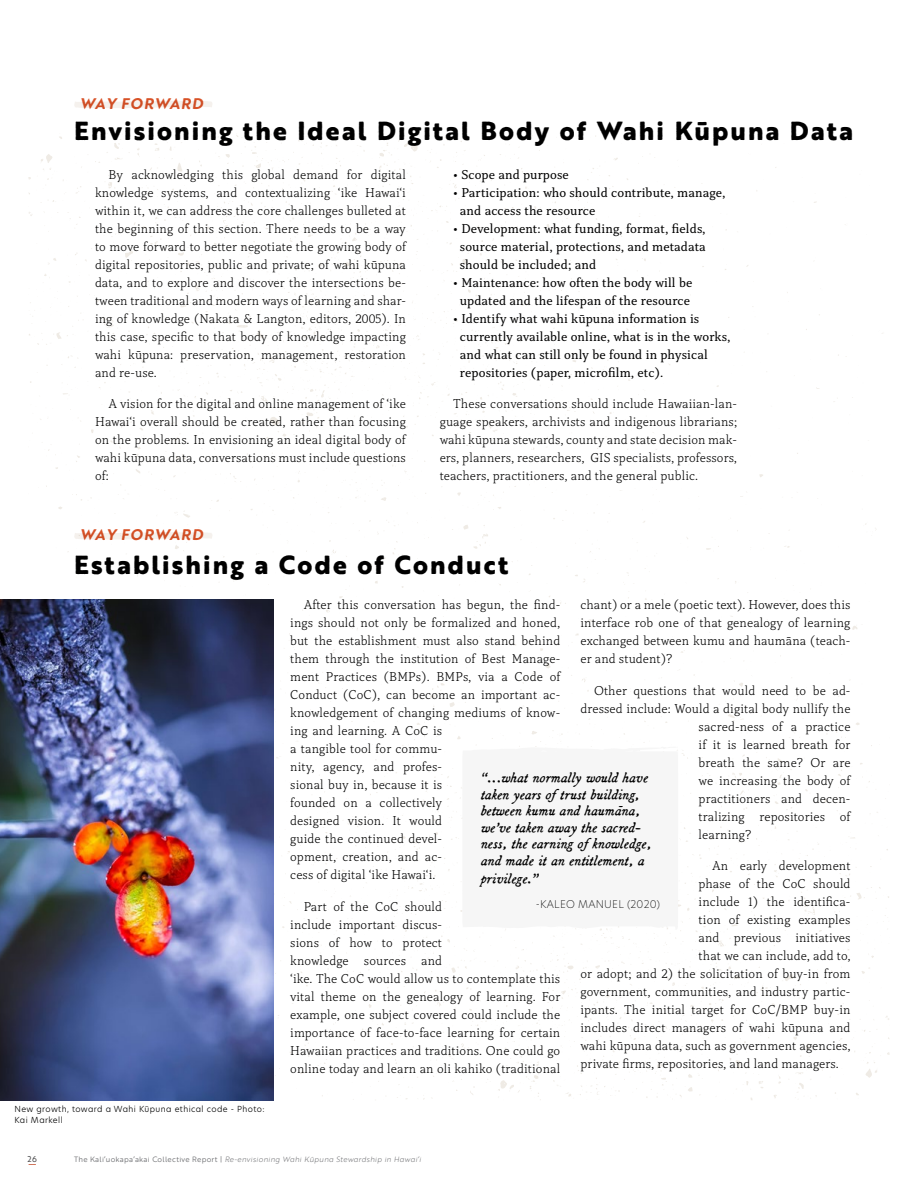
<style>
.page{position:relative;width:918px;height:1188px;background:#fff}
.page>*{position:absolute;margin:0;border:0;box-sizing:border-box;transform-origin:0 0}
.t1{font:800 25.5px "Brother 1816 Printed";letter-spacing:.08em;color:#000}
.t2{font:italic 15px/16.5px "Broadsheet";letter-spacing:.01em;color:#000}
.t3{font:italic 700 15px "Brother 1816 Printed";letter-spacing:.08em;color:#d85227}
.t4{font:300 13.5px/18px "Capitolina";letter-spacing:.01em;color:#000;text-align:justify}
.t5{font:13.5px "Capitolina";letter-spacing:.01em;color:#000}
.t6{font:200 10.5px "Hero New";letter-spacing:.02em;color:#000}
.t7{font:300 8.25px/10.5px "Hero New";letter-spacing:.05em;color:#000}
.t8{font:8.25px "Brother 1816 Printed";color:#4d4d4f}
.t9{font:italic 300 7.5px "Brother 1816 Printed";letter-spacing:.03em;color:#6d6e71}
.s1{font-weight:400;font-style:normal}
</style>
<div class="page">
<svg style="left:315px;top:145px;width:287px;height:213px"></svg>
<svg style="left:46px;top:358px;width:807px;height:118px"></svg>
<img style="left:0;top:599px;width:273px;height:502px">
<svg style="left:318px;top:746px;width:360px;height:354px"></svg>
<svg style="left:74px;top:101px;width:138px;height:7px"></svg>
<svg style="left:74px;top:532px;width:138px;height:7px"></svg>
<p class="t3" style="left:80px;top:92px;width:124px">WAY FORWARD</p>
<p class="t1" style="left:74px;top:111px;width:780px">Envisioning the Ideal Digital Body of Wahi Kūpuna Data</p>
<p class="t4" style="left:95px;top:166px;width:312px;text-indent:14px">By acknowledging this global demand for digital knowledge systems, and contextualizing ‘ike Hawai‘i within it, we can address the core challenges bulleted at the beginning of this section. There needs to be a way to move forward to better negotiate the growing body of digital repositories, public and private; of wahi kūpuna data, and to explore and discover the intersections be&shy;tween traditional and modern ways of learning and shar&shy;ing of knowledge (Nakata &amp; Langton, editors, 2005). In this case, specific to that body of knowledge impacting wahi kūpuna: preservation, management, restoration and re-use.</p>
<p class="t4" style="left:95px;top:395px;width:312px;text-indent:14px">A vision for the digital and online management of ‘ike Hawai‘i overall should be created, rather than focusing on the problems. In envisioning an ideal digital body of wahi kūpuna data, conversations must include questions of:</p>
<p class="t5" style="left:453px;top:166px;width:117px">• Scope and purpose</p>
<p class="t5" style="left:453px;top:184px;width:274px">• Participation: who should contribute, manage,</p>
<p class="t5" style="left:460px;top:202px;width:137px">and access the resource</p>
<p class="t5" style="left:453px;top:220px;width:254px">• Development: what funding, format, fields,</p>
<p class="t5" style="left:460px;top:238px;width:247px">source material, protections, and metadata</p>
<p class="t5" style="left:460px;top:256px;width:138px">should be included; and</p>
<p class="t5" style="left:453px;top:274px;width:241px">• Maintenance: how often the body will be</p>
<p class="t5" style="left:460px;top:292px;width:232px">updated and the lifespan of the resource</p>
<p class="t5" style="left:453px;top:310px;width:248px">• Identify what wahi kūpuna information is</p>
<p class="t5" style="left:460px;top:328px;width:272px">currently available online, what is in the works,</p>
<p class="t5" style="left:460px;top:346px;width:249px">and what can still only be found in physical</p>
<p class="t5" style="left:460px;top:364px;width:205px">repositories (paper, microfilm, etc).</p>
<p class="t4" style="left:440px;top:395px;width:299px;text-indent:14px">These conversations should include Hawaiian-lan&shy;guage speakers, archivists and indigenous librarians; wahi kūpuna stewards, county and state decision mak&shy;ers, planners, researchers, GIS specialists, professors, teachers, practitioners, and the general public.</p>
<p class="t3" style="left:80px;top:524px;width:124px">WAY FORWARD</p>
<p class="t1" style="left:74px;top:545px;width:436px">Establishing a Code of Conduct</p>
<p class="t7" style="left:15px;top:1104px;width:252px">New growth, toward a Wahi Kūpuna ethical code - Photo:<br>Kai Markell</p>
<p class="t4" style="left:580px;top:596px;width:272px">chant) or a mele (poetic text). However, does this interface rob one of that genealogy of learning exchanged between kumu and haumāna (teach&shy;er and student)?</p>
<p class="t4" style="left:594px;top:682px;width:258px">Other questions that would need to be ad-</p>
<p class="t4" style="left:580px;top:700px;width:272px">dressed include: Would a digital body nullify the</p>
<p class="t4" style="left:699px;top:718px;width:153px">sacred-ness of a practice</p>
<p class="t4" style="left:699px;top:736px;width:153px">if it is learned breath for</p>
<p class="t4" style="left:699px;top:754px;width:153px">breath the same? Or are</p>
<p class="t4" style="left:699px;top:772px;width:153px">we increasing the body of</p>
<p class="t4" style="left:699px;top:790px;width:153px">practitioners and decen-</p>
<p class="t4" style="left:699px;top:808px;width:153px">tralizing repositories of</p>
<p class="t4" style="left:699px;top:826px;width:54px">learning?</p>
<p class="t4" style="left:712px;top:857px;width:140px">An early development</p>
<p class="t4" style="left:699px;top:875px;width:153px">phase of the CoC should</p>
<p class="t4" style="left:699px;top:893px;width:153px">include 1) the identifica-</p>
<p class="t4" style="left:699px;top:911px;width:153px">tion of existing examples</p>
<p class="t4" style="left:699px;top:929px;width:153px">and previous initiatives</p>
<p class="t4" style="left:699px;top:947px;width:153px">that we can include, add to,</p>
<p class="t4" style="left:580px;top:965px;width:272px">or adopt; and 2) the solicitation of buy-in from</p>
<p class="t4" style="left:580px;top:983px;width:271px">government, communities, and industry partic-</p>
<p class="t4" style="left:580px;top:1001px;width:271px">ipants. The initial target for CoC/BMP buy-in</p>
<p class="t4" style="left:580px;top:1019px;width:271px">includes direct managers of wahi kūpuna and</p>
<p class="t4" style="left:580px;top:1037px;width:272px">wahi kūpuna data, such as government agencies,</p>
<p class="t4" style="left:580px;top:1055px;width:260px">private firms, repositories, and land managers.</p>
<p class="t4" style="left:290px;top:596px;width:272px;text-align:left;text-indent:14px">After this conversation has begun, the find&shy;ings should not only be formalized and honed, but the establishment must also stand behind them through the institution of Best Manage&shy;ment Practices (BMPs). BMPs, via a Code of Conduct (CoC), can become an important ac&shy;knowledgement of changing mediums of know&shy;ing and learning. A CoC is<br>a tangible tool for commu-<br>nity, agency, and profes-<br>sional buy in, because it is<br>founded on a collectively<br>designed vision. It would<br>guide the continued devel-<br>opment, creation, and ac-<br>cess of digital ‘ike Hawai‘i.</p>
<p class="t4" style="left:290px;top:898px;width:272px;text-align:left;text-indent:14px">Part of the CoC should<br>include important discus-<br>sions of how to protect<br>knowledge sources and<br>‘ike. The CoC would allow us to contemplate this vital theme on the genealogy of learning. For example, one subject covered could include the importance of face-to-face learning for certain Hawaiian practices and traditions. One could go online today and learn an oli kahiko (traditional</p>
<p class="t2" style="left:481px;top:768px;width:172px">“...what normally would have taken years of trust building, between kumu and haumāna, we’ve taken away the sacred&shy;ness, the earning of knowledge, and made it an entitlement, a</p>
<p class="t2" style="left:481px;top:869px;width:59px">privilege.”</p>
<p class="t6" style="left:536px;top:897px;width:125px">-KALEO MANUEL (2020)</p>
<p class="t8" style="left:28px;top:1153px;width:11px">26</p>
<p class="t9" style="left:74px;top:1154px;width:348px"><span class="s1">The Kali‘uokapa‘akai Collective Report |</span> Re-envisioning Wahi Kūpuna Stewardship in Hawai‘i</p>
</div>
